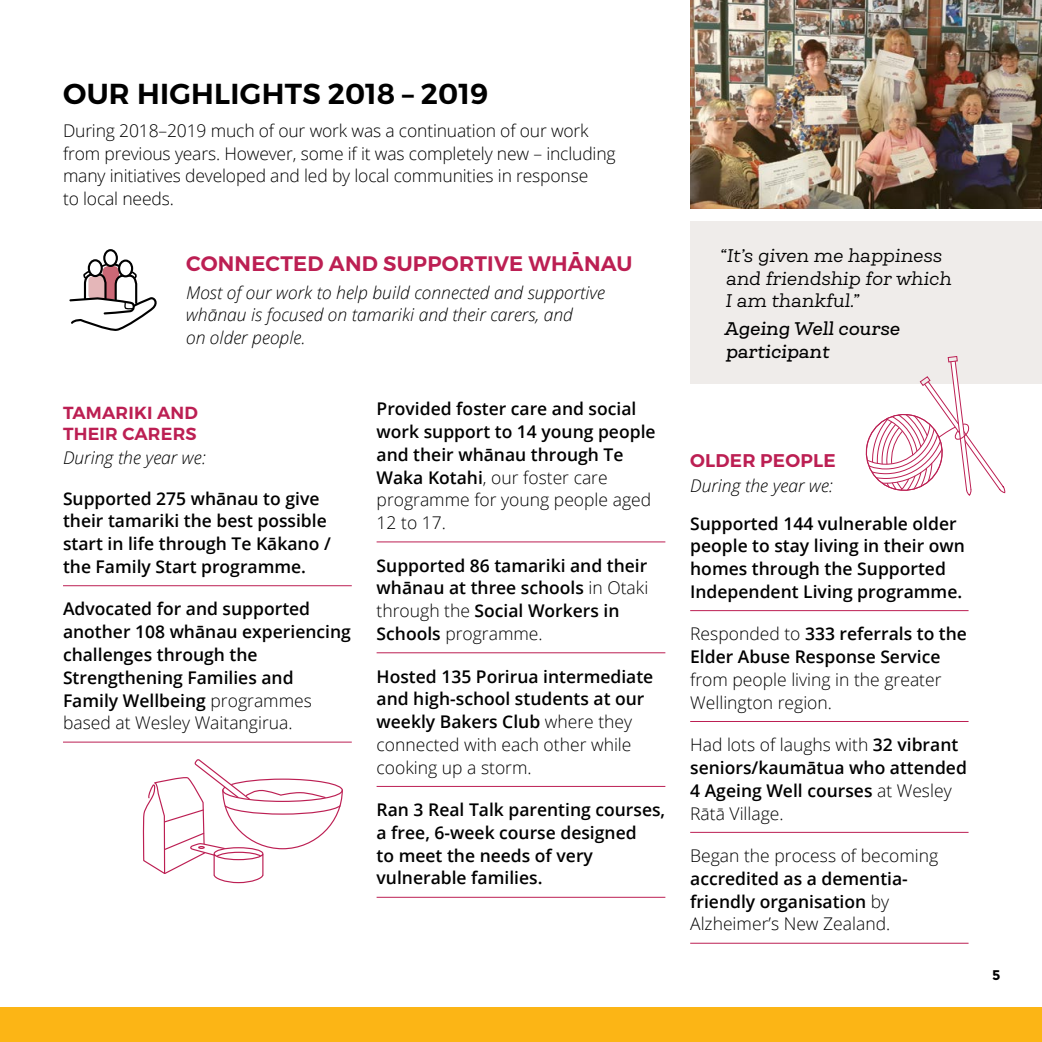
<style>
.page{position:relative;width:1042px;height:1042px;background:#fff}
.page>*{position:absolute;margin:0;border:0;box-sizing:border-box;transform-origin:0 0}
.t1{font:600 28.88px "Montserrat";letter-spacing:.01em;color:#000}
.t2{font:600 21px "Montserrat";letter-spacing:.01em;color:#bc1f53}
.t3{font:600 18.38px "Montserrat";letter-spacing:.01em;color:#bc1f53}
.t4{font:600 17.5px/22.8px "Open Sans";color:#000}
.t5{font:300 17.5px/22.8px "Open Sans";letter-spacing:-.01em;color:#000}
.t6{font:italic 300 17.5px/22.8px "Open Sans";color:#000}
.t7{font:italic 17.5px/22.8px "Queulat Alt";color:#000}
.t8{font:italic 500 17.5px/22.8px "Queulat Alt";color:#000}
.t9{font:600 17.5px/21px "Montserrat";letter-spacing:.01em;color:#bc1f53}
.t10{font:700 14px "Montserrat";color:#000}
.s1{font-weight:300}
</style>
<div class="page">
<hr style="left:63px;top:585px;width:289px;height:1px;background:#bc1f53">
<hr style="left:63px;top:741px;width:289px;height:1px;background:#bc1f53">
<hr style="left:377px;top:541px;width:288px;height:1px;background:#bc1f53">
<hr style="left:377px;top:652px;width:288px;height:1px;background:#bc1f53">
<hr style="left:377px;top:786px;width:288px;height:1px;background:#bc1f53">
<hr style="left:377px;top:897px;width:288px;height:1px;background:#bc1f53">
<img style="left:690px;top:0;width:352px;height:208px">
<hr style="left:690px;top:610px;width:278px;height:1px;background:#bc1f53">
<hr style="left:690px;top:721px;width:278px;height:1px;background:#bc1f53">
<hr style="left:690px;top:832px;width:278px;height:1px;background:#bc1f53">
<hr style="left:690px;top:943px;width:278px;height:1px;background:#bc1f53">
<div style="left:0;top:1007px;width:1042px;height:35px;background:#fcb515"></div>
<div style="left:690px;top:221px;width:352px;height:163px;background:#efecea"></div>
<svg style="left:865px;top:356px;width:140px;height:140px"></svg>
<div style="left:103px;top:249px;width:15px;height:18px;border:2px solid #000;border-radius:50%"></div>
<div style="left:88px;top:259px;width:15px;height:18px;border:2px solid #000;border-radius:50%"></div>
<div style="left:118px;top:259px;width:15px;height:18px;border:2px solid #000;border-radius:50%"></div>
<svg style="left:69px;top:262px;width:88px;height:69px"></svg>
<svg style="left:142px;top:759px;width:201px;height:125px"></svg>
<h1 class="t1" style="left:63px;top:76px;width:426px">OUR HIGHLIGHTS 2018 – 2019</h1>
<p class="t5" style="left:63px;top:119px;width:554px">During 2018–2019 much of our work was a continuation of our work from previous years. However, some if it was completely new – including many initiatives developed and led by local communities in response<br>to local needs.</p>
<p class="t2" style="left:186px;top:250px;width:448px">CONNECTED AND SUPPORTIVE WHĀNAU</p>
<p class="t6" style="left:186px;top:280px;width:420px">Most of our work to help build connected and supportive whānau is focused on tamariki and their carers, and<br>on older people.</p>
<p class="t9" style="left:63px;top:402px;width:136px">TAMARIKI AND<br>THEIR CARERS</p>
<p class="t6" style="left:63px;top:446px;width:144px">During the year we:</p>
<p class="t4" style="left:63px;top:486px;width:269px">Supported 275 whānau to give their tamariki the best possible start in life through Te Kākano / the Family Start programme.</p>
<p class="t4" style="left:63px;top:597px;width:289px">Advocated for and supported another 108 whānau experiencing challenges through the<br>Strengthening Families and<br>Family Wellbeing <span class="s1">programmes based at Wesley Waitangirua.</span></p>
<p class="t4" style="left:377px;top:397px;width:280px">Provided foster care and social work support to 14 young people and their whānau through Te<br>Waka Kotahi<span class="s1">, our foster care programme for young people aged<br>12 to 17.</span></p>
<p class="t4" style="left:377px;top:553px;width:273px">Supported 86 tamariki and their whānau at three schools <span class="s1">in Otaki through the</span> Social Workers in<br>Schools <span class="s1">programme.</span></p>
<p class="t4" style="left:377px;top:664px;width:278px">Hosted 135 Porirua intermediate and high-school students at our weekly Bakers Club <span class="s1">where they connected with each other while cooking up a storm.</span></p>
<p class="t4" style="left:377px;top:798px;width:290px">Ran 3 Real Talk parenting courses, a free, 6-week course designed<br>to meet the needs of very vulnerable families.</p>
<p class="t7" style="left:725px;top:243px;width:228px;text-indent:-5px">“It’s given me happiness and friendship for which<br>I am thankful.”</p>
<p class="t8" style="left:724px;top:317px;width:177px">Ageing Well course participant</p>
<p class="t3" style="left:690px;top:449px;width:147px">OLDER PEOPLE</p>
<p class="t6" style="left:690px;top:473px;width:144px">During the year we:</p>
<p class="t4" style="left:690px;top:511px;width:276px">Supported 144 vulnerable older people to stay living in their own homes through the Supported<br>Independent Living programme.</p>
<p class="t4" style="left:690px;top:622px;width:278px"><span class="s1">Responded to</span> 333 referrals to the<br>Elder Abuse Response Service</p>
<p class="t5" style="left:690px;top:668px;width:253px">from people living in the greater<br>Wellington region.</p>
<p class="t4" style="left:690px;top:733px;width:278px"><span class="s1">Had lots of laughs with</span> 32 vibrant seniors/kaumātua who attended<br>4 Ageing Well courses <span class="s1">at Wesley<br>Rātā Village.</span></p>
<p class="t5" style="left:690px;top:844px;width:250px">Began the process of becoming</p>
<p class="t4" style="left:690px;top:867px;width:219px">accredited as a dementia&shy;friendly organisation <span class="s1">by<br>Alzheimer’s New Zealand.</span></p>
<p class="t10" style="left:992px;top:967px;width:10px">5</p>
</div>
